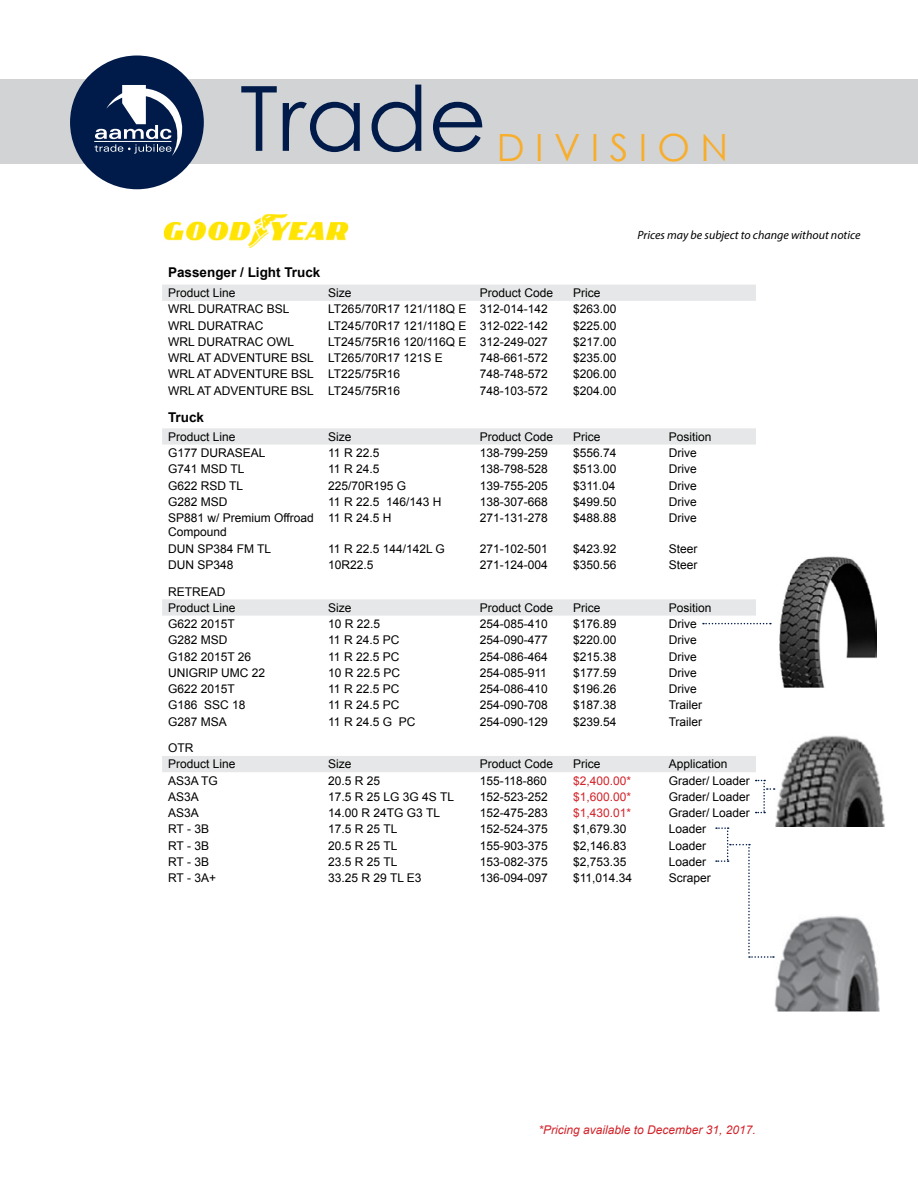
<style>
.page{position:relative;width:918px;height:1188px;background:#fff}
.page>*{position:absolute;margin:0;border:0;box-sizing:border-box;transform-origin:0 0}
.t1{font:90px "Century Gothic";color:#001b49}
.t2{font:37.5px "Century Gothic";color:#f8ad2b}
.t3{font:700 13.5px "Arial";color:#000}
.t4{font:12px/16.2px "Arial";color:#000}
.t5{font:italic 12px "Myriad Pro";color:#000}
.t6{font:italic 12px "Arial";color:#d2232a}
.t7{font:12px "Arial";color:#d2232a}
</style>
<div class="page">
<div style="left:0;top:79px;width:918px;height:84px;background:#d2d3d4"></div>
<div style="left:70px;top:56px;width:134px;height:133px;background:#001b49;border-radius:50%"></div>
<svg style="left:94px;top:85px;width:89px;height:71px"></svg>
<img style="left:163px;top:213px;width:186px;height:36px">
<svg style="left:162px;top:285px;width:594px;height:487px"></svg>
<img style="left:776px;top:736px;width:109px;height:90px">
<img style="left:774px;top:916px;width:106px;height:96px">
<svg style="left:716px;top:827px;width:58px;height:131px"></svg>
<svg style="left:756px;top:780px;width:19px;height:33px"></svg>
<img style="left:779px;top:556px;width:98px;height:132px">
<svg style="left:703px;top:623px;width:68px;height:1px"></svg>
<h1 class="t1" style="left:240px;top:55px;width:249px">Trade</h1>
<h2 class="t2" style="left:497px;top:121px;width:233px">D I V I S I O N</h2>
<p class="t5" style="left:638px;top:227px;width:224px">Prices may be subject to change without notice</p>
<p class="t3" style="left:168px;top:263px;width:154px">Passenger / Light Truck</p>
<p class="t4" style="left:168px;top:285px;width:69px">Product Line</p>
<p class="t4" style="left:328px;top:285px;width:25px">Size</p>
<p class="t4" style="left:480px;top:285px;width:75px">Product Code</p>
<p class="t4" style="left:573px;top:285px;width:29px">Price</p>
<p class="t4" style="left:168px;top:301px;width:123px">WRL DURATRAC BSL</p>
<p class="t4" style="left:328px;top:301px;width:221px">LT265/70R17 121/118Q E 312-014-142</p>
<p class="t4" style="left:573px;top:301px;width:45px">$263.00</p>
<p class="t4" style="left:168px;top:317px;width:97px">WRL DURATRAC</p>
<p class="t4" style="left:328px;top:317px;width:221px">LT245/70R17 121/118Q E 312-022-142</p>
<p class="t4" style="left:573px;top:317px;width:45px">$225.00</p>
<p class="t4" style="left:168px;top:333px;width:128px">WRL DURATRAC OWL</p>
<p class="t4" style="left:328px;top:333px;width:221px">LT245/75R16 120/116Q E 312-249-027</p>
<p class="t4" style="left:573px;top:333px;width:45px">$217.00</p>
<p class="t4" style="left:168px;top:350px;width:276px">WRL AT ADVENTURE BSL LT265/70R17 121S E</p>
<p class="t4" style="left:480px;top:350px;width:70px">748-661-572</p>
<p class="t4" style="left:573px;top:350px;width:45px">$235.00</p>
<p class="t4" style="left:168px;top:366px;width:233px">WRL AT ADVENTURE BSL LT225/75R16</p>
<p class="t4" style="left:480px;top:366px;width:70px">748-748-572</p>
<p class="t4" style="left:573px;top:366px;width:45px">$206.00</p>
<p class="t4" style="left:168px;top:382px;width:233px">WRL AT ADVENTURE BSL LT245/75R16</p>
<p class="t4" style="left:480px;top:382px;width:70px">748-103-572</p>
<p class="t4" style="left:573px;top:382px;width:45px">$204.00</p>
<p class="t3" style="left:168px;top:408px;width:38px">Truck</p>
<p class="t4" style="left:168px;top:428px;width:69px">Product Line</p>
<p class="t4" style="left:328px;top:428px;width:25px">Size</p>
<p class="t4" style="left:480px;top:428px;width:75px">Product Code</p>
<p class="t4" style="left:573px;top:428px;width:29px">Price</p>
<p class="t4" style="left:669px;top:428px;width:44px">Position</p>
<p class="t4" style="left:168px;top:445px;width:99px">G177 DURASEAL</p>
<p class="t4" style="left:328px;top:445px;width:53px">11 R 22.5</p>
<p class="t4" style="left:480px;top:445px;width:70px">138-799-259</p>
<p class="t4" style="left:573px;top:445px;width:45px">$556.74</p>
<p class="t4" style="left:669px;top:445px;width:29px">Drive</p>
<p class="t4" style="left:168px;top:461px;width:78px">G741 MSD TL</p>
<p class="t4" style="left:328px;top:461px;width:53px">11 R 24.5</p>
<p class="t4" style="left:480px;top:461px;width:70px">138-798-528</p>
<p class="t4" style="left:573px;top:461px;width:45px">$513.00</p>
<p class="t4" style="left:669px;top:461px;width:29px">Drive</p>
<p class="t4" style="left:168px;top:477px;width:77px">G622 RSD TL</p>
<p class="t4" style="left:328px;top:477px;width:80px">225/70R195 G</p>
<p class="t4" style="left:480px;top:477px;width:70px">139-755-205</p>
<p class="t4" style="left:573px;top:477px;width:44px">$311.04</p>
<p class="t4" style="left:669px;top:477px;width:29px">Drive</p>
<p class="t4" style="left:168px;top:493px;width:61px">G282 MSD</p>
<p class="t4" style="left:328px;top:493px;width:115px">11 R 22.5 146/143 H</p>
<p class="t4" style="left:480px;top:493px;width:70px">138-307-668</p>
<p class="t4" style="left:573px;top:493px;width:45px">$499.50</p>
<p class="t4" style="left:669px;top:493px;width:29px">Drive</p>
<p class="t4" style="left:168px;top:511px;width:147px;line-height:14.4px">SP881 w/ Premium Offroad<br>Compound</p>
<p class="t4" style="left:328px;top:510px;width:65px">11 R 24.5 H</p>
<p class="t4" style="left:480px;top:510px;width:70px">271-131-278</p>
<p class="t4" style="left:573px;top:510px;width:45px">$488.88</p>
<p class="t4" style="left:669px;top:510px;width:29px">Drive</p>
<p class="t4" style="left:168px;top:540px;width:105px">DUN SP384 FM TL</p>
<p class="t4" style="left:328px;top:540px;width:118px">11 R 22.5 144/142L G</p>
<p class="t4" style="left:480px;top:540px;width:70px">271-102-501</p>
<p class="t4" style="left:573px;top:540px;width:45px">$423.92</p>
<p class="t4" style="left:669px;top:540px;width:30px">Steer</p>
<p class="t4" style="left:168px;top:556px;width:67px">DUN SP348</p>
<p class="t4" style="left:328px;top:556px;width:47px">10R22.5</p>
<p class="t4" style="left:480px;top:556px;width:70px">271-124-004</p>
<p class="t4" style="left:573px;top:556px;width:45px">$350.56</p>
<p class="t4" style="left:669px;top:556px;width:30px">Steer</p>
<p class="t4" style="left:168px;top:583px;width:69px">RETREAD<br>Product Line</p>
<p class="t4" style="left:328px;top:599px;width:25px">Size</p>
<p class="t4" style="left:480px;top:599px;width:75px">Product Code</p>
<p class="t4" style="left:573px;top:599px;width:29px">Price</p>
<p class="t4" style="left:669px;top:599px;width:44px">Position</p>
<p class="t4" style="left:168px;top:616px;width:68px">G622 2015T</p>
<p class="t4" style="left:328px;top:616px;width:54px">10 R 22.5</p>
<p class="t4" style="left:480px;top:616px;width:70px">254-085-410</p>
<p class="t4" style="left:573px;top:616px;width:45px">$176.89</p>
<p class="t4" style="left:669px;top:616px;width:29px">Drive</p>
<p class="t4" style="left:168px;top:632px;width:61px">G282 MSD</p>
<p class="t4" style="left:328px;top:632px;width:73px">11 R 24.5 PC</p>
<p class="t4" style="left:480px;top:632px;width:70px">254-090-477</p>
<p class="t4" style="left:573px;top:632px;width:45px">$220.00</p>
<p class="t4" style="left:669px;top:632px;width:29px">Drive</p>
<p class="t4" style="left:168px;top:648px;width:85px">G182 2015T 26</p>
<p class="t4" style="left:328px;top:648px;width:73px">11 R 22.5 PC</p>
<p class="t4" style="left:480px;top:648px;width:70px">254-086-464</p>
<p class="t4" style="left:573px;top:648px;width:45px">$215.38</p>
<p class="t4" style="left:669px;top:648px;width:29px">Drive</p>
<p class="t4" style="left:168px;top:664px;width:99px">UNIGRIP UMC 22</p>
<p class="t4" style="left:328px;top:664px;width:74px">10 R 22.5 PC</p>
<p class="t4" style="left:480px;top:664px;width:69px">254-085-911</p>
<p class="t4" style="left:573px;top:664px;width:45px">$177.59</p>
<p class="t4" style="left:669px;top:664px;width:29px">Drive</p>
<p class="t4" style="left:168px;top:681px;width:68px">G622 2015T</p>
<p class="t4" style="left:328px;top:681px;width:73px">11 R 22.5 PC</p>
<p class="t4" style="left:480px;top:681px;width:70px">254-086-410</p>
<p class="t4" style="left:573px;top:681px;width:45px">$196.26</p>
<p class="t4" style="left:669px;top:681px;width:29px">Drive</p>
<p class="t4" style="left:168px;top:697px;width:79px">G186 SSC 18</p>
<p class="t4" style="left:328px;top:697px;width:73px">11 R 24.5 PC</p>
<p class="t4" style="left:480px;top:697px;width:70px">254-090-708</p>
<p class="t4" style="left:573px;top:697px;width:45px">$187.38</p>
<p class="t4" style="left:669px;top:697px;width:35px">Trailer</p>
<p class="t4" style="left:168px;top:713px;width:60px">G287 MSA</p>
<p class="t4" style="left:328px;top:713px;width:89px">11 R 24.5 G PC</p>
<p class="t4" style="left:480px;top:713px;width:70px">254-090-129</p>
<p class="t4" style="left:573px;top:713px;width:45px">$239.54</p>
<p class="t4" style="left:669px;top:713px;width:35px">Trailer</p>
<p class="t4" style="left:168px;top:740px;width:69px">OTR<br>Product Line</p>
<p class="t4" style="left:328px;top:756px;width:25px">Size</p>
<p class="t4" style="left:480px;top:756px;width:75px">Product Code</p>
<p class="t4" style="left:573px;top:756px;width:29px">Price</p>
<p class="t4" style="left:669px;top:756px;width:60px">Application</p>
<p class="t4" style="left:168px;top:772px;width:51px">AS3A TG</p>
<p class="t4" style="left:328px;top:772px;width:54px">20.5 R 25</p>
<p class="t4" style="left:480px;top:772px;width:69px">155-118-860</p>
<p class="t7" style="left:573px;top:772px;width:60px">$2,400.00*</p>
<p class="t4" style="left:669px;top:772px;width:83px">Grader/ Loader</p>
<p class="t4" style="left:168px;top:789px;width:32px">AS3A</p>
<p class="t4" style="left:328px;top:789px;width:127px">17.5 R 25 LG 3G 4S TL</p>
<p class="t4" style="left:480px;top:789px;width:70px">152-523-252</p>
<p class="t7" style="left:573px;top:788px;width:60px">$1,600.00*</p>
<p class="t4" style="left:669px;top:789px;width:83px">Grader/ Loader</p>
<p class="t4" style="left:168px;top:805px;width:32px">AS3A</p>
<p class="t4" style="left:328px;top:805px;width:113px">14.00 R 24TG G3 TL</p>
<p class="t4" style="left:480px;top:805px;width:70px">152-475-283</p>
<p class="t7" style="left:573px;top:805px;width:60px">$1,430.01*</p>
<p class="t4" style="left:669px;top:805px;width:83px">Grader/ Loader</p>
<p class="t4" style="left:168px;top:821px;width:42px">RT - 3B</p>
<p class="t4" style="left:328px;top:821px;width:71px">17.5 R 25 TL</p>
<p class="t4" style="left:480px;top:821px;width:70px">152-524-375</p>
<p class="t4" style="left:573px;top:821px;width:55px">$1,679.30</p>
<p class="t4" style="left:669px;top:821px;width:39px">Loader</p>
<p class="t4" style="left:168px;top:837px;width:42px">RT - 3B</p>
<p class="t4" style="left:328px;top:837px;width:71px">20.5 R 25 TL</p>
<p class="t4" style="left:480px;top:837px;width:70px">155-903-375</p>
<p class="t4" style="left:573px;top:837px;width:55px">$2,146.83</p>
<p class="t4" style="left:669px;top:837px;width:39px">Loader</p>
<p class="t4" style="left:168px;top:854px;width:42px">RT - 3B</p>
<p class="t4" style="left:328px;top:854px;width:71px">23.5 R 25 TL</p>
<p class="t4" style="left:480px;top:854px;width:70px">153-082-375</p>
<p class="t4" style="left:573px;top:854px;width:55px">$2,753.35</p>
<p class="t4" style="left:669px;top:854px;width:39px">Loader</p>
<p class="t4" style="left:168px;top:870px;width:49px">RT - 3A+</p>
<p class="t4" style="left:328px;top:870px;width:95px">33.25 R 29 TL E3</p>
<p class="t4" style="left:480px;top:870px;width:70px">136-094-097</p>
<p class="t4" style="left:573px;top:870px;width:61px">$11,014.34</p>
<p class="t4" style="left:669px;top:870px;width:44px">Scraper</p>
<p class="t6" style="left:539px;top:1122px;width:219px">*Pricing available to December 31, 2017.</p>
</div>
